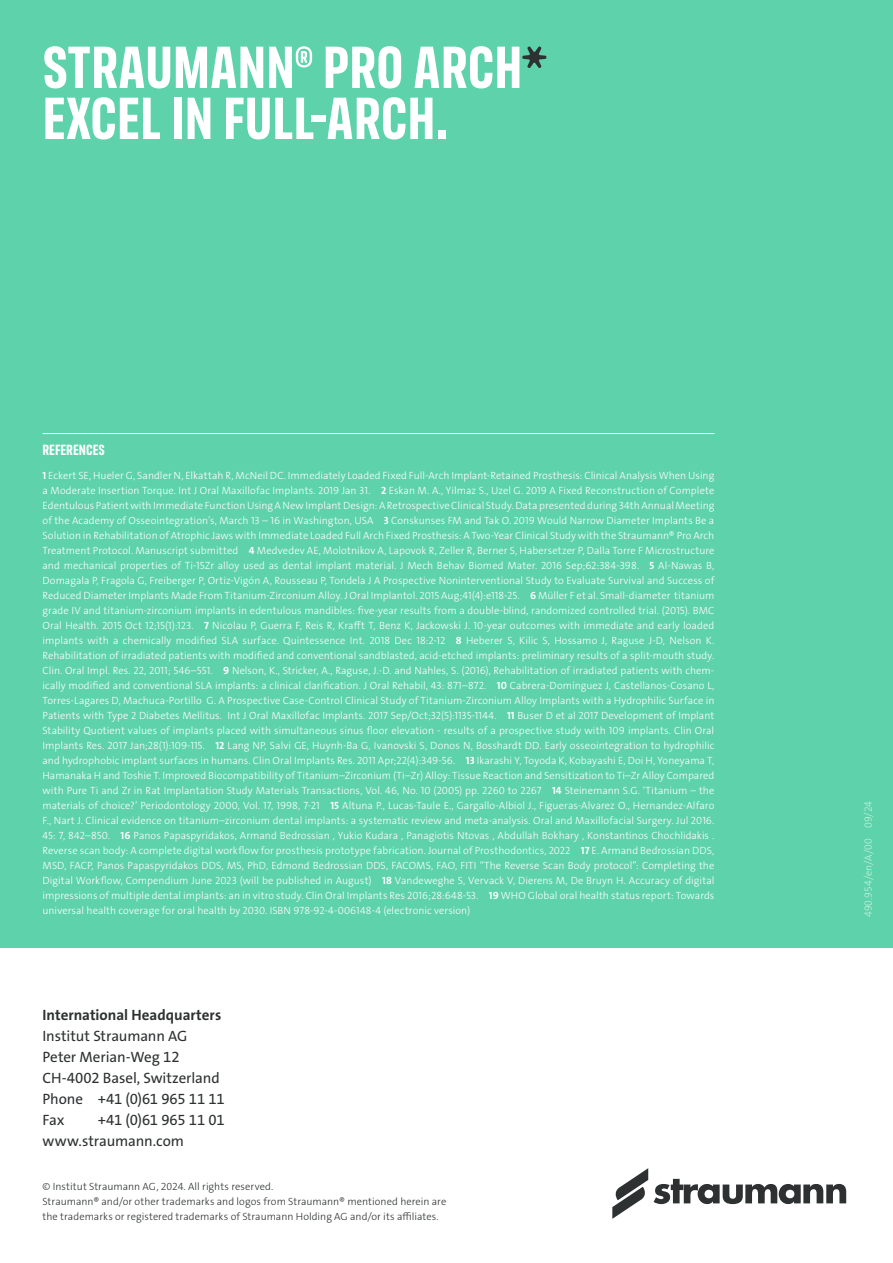
<style>
.page{position:relative;width:893px;height:1263px;background:#fff}
.page>*{position:absolute;margin:0;border:0;box-sizing:border-box;transform-origin:0 0}
.Heading{font:700 60px/51px "FS Industrie Cd";color:#fff}
.t1{font:15px/21px "The Sans LP5 Plain";letter-spacing:-.01em;color:#2e3132}
.References_Title{font:700 15px "FS Industrie Cd";color:#fff}
.References_Copy{font:10.5px/15px "The Sans LP3 Lig";letter-spacing:.005em;color:#fff;text-align:justify}
.t2{font:10.5px "The Sans LP3 Lig";letter-spacing:.005em;color:#2e3132}
.t3{font:10.5px "The Sans LP3 Lig";letter-spacing:.005em;color:#c4f3dd}
.s1{font-family:"The Sans LP7 Bld"}
</style>
<div class="page">
<div style="left:0;top:0;width:893px;height:947px;background:#5ed2ab"></div>
<svg style="left:654px;top:1179px;width:192px;height:25px"></svg>
<svg style="left:612px;top:1168px;width:36px;height:51px"></svg>
<svg style="left:522px;top:46px;width:24px;height:22px"></svg>
<hr style="left:43px;top:433px;width:671px;height:1px;background:#fff">
<p class="Heading" style="left:43px;top:41px;width:481px">STRAUMANN® PRO ARCH<br>EXCEL IN FULL-ARCH.</p>
<p class="References_Title" style="left:43px;top:441px;width:64px">REFERENCES</p>
<p class="References_Copy" style="left:43px;top:468px;width:673px"><span class="s1">1</span> Eckert SE, Hueler G, Sandler N, Elkattah R, McNeil DC. Immediately Loaded Fixed Full-Arch Implant-Retained Prosthesis: Clinical Analysis When Using a Moderate Insertion Torque. Int J Oral Maxillofac Implants. 2019 Jan 31. <span class="s1">2</span> Eskan M. A., Yilmaz S., Uzel G. 2019 A Fixed Reconstruction of Complete Edentulous Patient with Immediate Function Using A New Implant Design: A Retrospective Clinical Study. Data presented during 34th Annual Meeting of the Academy of Osseointegration’s, March 13 – 16 in Washington, USA <span class="s1">3</span> Conskunses FM and Tak O. 2019 Would Narrow Diameter Implants Be a Solution in Rehabilitation of Atrophic Jaws with Immediate Loaded Full Arch Fixed Prosthesis: A Two-Year Clinical Study with the Straumann® Pro Arch Treatment Protocol. Manuscript submitted <span class="s1">4</span> Medvedev AE, Molotnikov A, Lapovok R, Zeller R, Berner S, Habersetzer P, Dalla Torre F Microstructure and mechanical properties of Ti-15Zr alloy used as dental implant material. J Mech Behav Biomed Mater. 2016 Sep;62:384-398. <span class="s1">5</span> Al-Nawas B, Domagala P, Fragola G, Freiberger P, Ortiz-Vigón A, Rousseau P, Tondela J A Prospective Noninterventional Study to Evaluate Survival and Success of Reduced Diameter Implants Made From Titanium-Zirconium Alloy. J Oral Implantol. 2015 Aug;41(4):e118-25. <span class="s1">6</span> Müller F et al. Small-diameter titanium grade IV and titanium-zirconium implants in edentulous mandibles: five-year results from a double-blind, randomized controlled trial. (2015). BMC Oral Health. 2015 Oct 12;15(1):123. <span class="s1">7</span> Nicolau P, Guerra F, Reis R, Krafft T, Benz K, Jackowski J. 10-year outcomes with immediate and early loaded implants with a chemically modified SLA surface. Quintessence Int. 2018 Dec 18:2-12 <span class="s1">8</span> Heberer S, Kilic S, Hossamo J, Raguse J-D, Nelson K.<br>Rehabilitation of irradiated patients with modified and conventional sandblasted, acid-etched implants: preliminary results of a split-mouth study.<br>Clin. Oral Impl. Res. 22, 2011; 546–551. <span class="s1">9</span> Nelson, K., Stricker, A., Raguse, J.-D. and Nahles, S. (2016), Rehabilitation of irradiated patients with chem&shy;ically modified and conventional SLA implants: a clinical clarification. J Oral Rehabil, 43: 871–872. <span class="s1">10</span> Cabrera-Domínguez J, Castellanos-Cosano L, Torres-Lagares D, Machuca-Portillo G. A Prospective Case-Control Clinical Study of Titanium-Zirconium Alloy Implants with a Hydrophilic Surface in Patients with Type 2 Diabetes Mellitus. Int J Oral Maxillofac Implants. 2017 Sep/Oct;32(5):1135-1144. <span class="s1">11</span> Buser D et al 2017 Development of Implant Stability Quotient values of implants placed with simultaneous sinus floor elevation - results of a prospective study with 109 implants. Clin Oral Implants Res. 2017 Jan;28(1):109-115. <span class="s1">12</span> Lang NP, Salvi GE, Huynh-Ba G, Ivanovski S, Donos N, Bosshardt DD. Early osseointegration to hydrophilic and hydrophobic implant surfaces in humans. Clin Oral Implants Res. 2011 Apr;22(4):349-56. <span class="s1">13</span> Ikarashi Y, Toyoda K, Kobayashi E, Doi H, Yoneyama T, Hamanaka H and Toshie T. Improved Biocompatibility of Titanium–Zirconium (Ti–Zr) Alloy: Tissue Reaction and Sensitization to Ti–Zr Alloy Compared with Pure Ti and Zr in Rat Implantation Study Materials Transactions, Vol. 46, No. 10 (2005) pp. 2260 to 2267 <span class="s1">14</span> Steinemann S.G. ‘Titanium – the materials of choice?’ Periodontology 2000, Vol. 17, 1998, 7-21 <span class="s1">15</span> Altuna P., Lucas-Taule E., Gargallo-Albiol J., Figueras-Alvarez O., Hernandez-Alfaro F., Nart J. Clinical evidence on titanium–zirconium dental implants: a systematic review and meta-analysis. Oral and Maxillofacial Surgery. Jul 2016.<br>45: 7, 842–850. <span class="s1">16</span> Panos Papaspyridakos, Armand Bedrossian , Yukio Kudara , Panagiotis Ntovas , Abdullah Bokhary , Konstantinos Chochlidakis .<br>Reverse scan body: A complete digital workflow for prosthesis prototype fabrication. Journal of Prosthodontics, 2022 <span class="s1">17</span> E. Armand Bedrossian DDS, MSD, FACP, Panos Papaspyridakos DDS, MS, PhD, Edmond Bedrossian DDS, FACOMS, FAO, FITI “The Reverse Scan Body protocol”: Completing the Digital Workflow, Compendium June 2023 (will be published in August) <span class="s1">18</span> Vandeweghe S, Vervack V, Dierens M, De Bruyn H. Accuracy of digital impressions of multiple dental implants: an in vitro study. Clin Oral Implants Res 2016;28:648-53. <span class="s1">19</span> WHO Global oral health status report: Towards universal health coverage for oral health by 2030. ISBN 978-92-4-006148-4 (electronic version)</p>
<p class="t1" style="left:43px;top:1004px;width:184px"><span class="s1">International Headquarters<br></span>Institut Straumann AG<br>Peter Merian-Weg 12<br>CH-4002 Basel, Switzerland<br>Phone +41 (0)61 965 11 11<br>Fax</p>
<p class="t1" style="left:43px;top:1109px;width:184px;text-indent:55px">+41 (0)61 965 11 01 www.straumann.com</p>
<p class="t2" style="left:43px;top:1180px;width:232px">© Institut Straumann AG, 2024. All rights reserved.</p>
<p class="t2" style="left:43px;top:1195px;width:405px">Straumann® and/or other trademarks and logos from Straumann® mentioned herein are</p>
<p class="t2" style="left:43px;top:1210px;width:398px">the trademarks or registered trademarks of Straumann Holding AG and/or its affiliates.</p>
<p class="t3" style="left:861px;top:917px;width:118px;rotate:-90deg">490.954/en/A/00 09/24</p>
</div>
